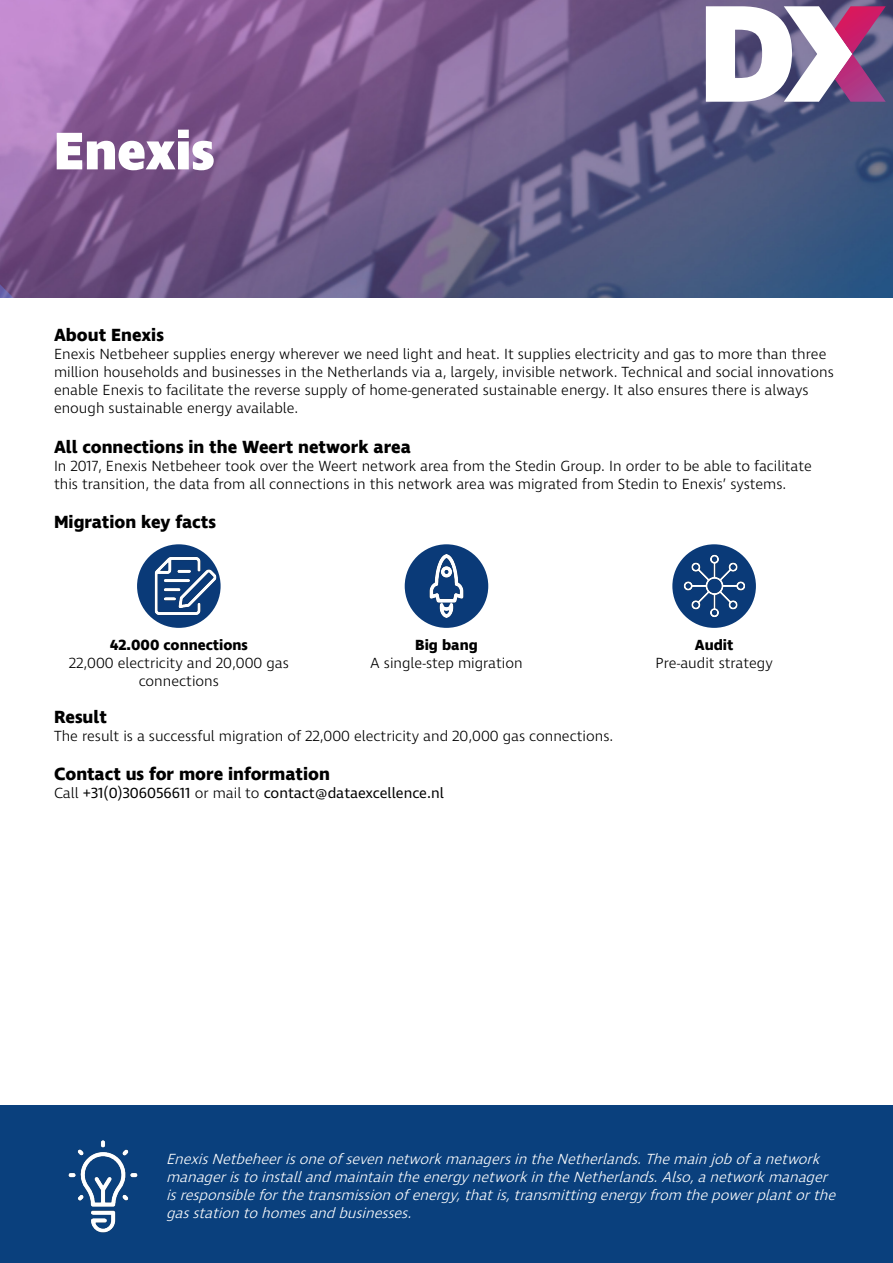
<style>
.page{position:relative;width:893px;height:1263px;background:#fff}
.page>*{position:absolute;margin:0;border:0;box-sizing:border-box;transform-origin:0 0}
.header1{font:800 54px "Ingra";color:#fff}
.header2{font:700 18px "Ingra";color:#000}
.header2-2{font:300 15px/18px "Ingra";color:#000}
.t1{font:italic 300 15px/18px "Ingra";color:#fff}
.t2{font:15px "Ingra";color:#000}
.t3{font:700 15px "Ingra";color:#000}
.s1{font-weight:300}
</style>
<div class="page">
<img style="left:0;top:0;width:893px;height:298px">
<div style="left:0;top:1106px;width:893px;height:157px;background:#0a407d"></div>
<img style="left:68px;top:1140px;width:70px;height:93px">
<div style="left:137px;top:544px;width:84px;height:84px;background:#0a3a78;border-radius:50%"></div>
<img style="left:154px;top:554px;width:62px;height:63px">
<div style="left:672px;top:544px;width:84px;height:84px;background:#0a3a78;border-radius:50%"></div>
<img style="left:683px;top:554px;width:62px;height:63px">
<div style="left:405px;top:544px;width:83px;height:84px;background:#0a3a78;border-radius:50%"></div>
<img style="left:415px;top:554px;width:62px;height:63px">
<svg style="left:706px;top:6px;width:180px;height:96px"></svg>
<p class="header1" style="left:54px;top:116px;width:162px">Enexis</p>
<p class="header2" style="left:54px;top:324px;width:111px">About Enexis</p>
<p class="header2-2" style="left:54px;top:346px;width:781px">Enexis Netbeheer supplies energy wherever we need light and heat. It supplies electricity and gas to more than three million households and businesses in the Netherlands via a, largely, invisible network. Technical and social innovations enable Enexis to facilitate the reverse supply of home-generated sustainable energy. It also ensures there is always enough sustainable energy available.</p>
<p class="header2" style="left:54px;top:435px;width:358px">All connections in the Weert network area</p>
<p class="header2-2" style="left:54px;top:457px;width:759px">In 2017, Enexis Netbeheer took over the Weert network area from the Stedin Group. In order to be able to facilitate this transition, the data from all connections in this network area was migrated from Stedin to Enexis’ systems.</p>
<p class="header2" style="left:54px;top:511px;width:163px">Migration key facts</p>
<p class="t3" style="left:110px;top:635px;width:140px">42.000 connections</p>
<p class="header2-2" style="left:69px;top:655px;width:221px;text-align:center">22,000 electricity and 20,000 gas connections</p>
<p class="t3" style="left:415px;top:635px;width:64px">Big bang</p>
<p class="header2-2" style="left:370px;top:655px;width:154px">A single-step migration</p>
<p class="header2" style="left:54px;top:705px;width:54px">Result</p>
<p class="header2-2" style="left:54px;top:727px;width:561px">The result is a successful migration of 22,000 electricity and 20,000 gas connections.</p>
<p class="header2" style="left:54px;top:763px;width:277px">Contact us for more information</p>
<p class="t2" style="left:54px;top:784px;width:391px"><span class="s1">Call</span> +31(0)306056611 <span class="s1">or mail to</span> contact@dataexcellence.nl</p>
<p class="t3" style="left:695px;top:635px;width:40px">Audit</p>
<p class="header2-2" style="left:655px;top:655px;width:119px">Pre-audit strategy</p>
<p class="t1" style="left:166px;top:1151px;width:676px">EnexisNetbeheerisoneofsevennetworkmanagersintheNetherlands.Themainjobofanetwork manageristoinstallandmaintaintheenergynetworkintheNetherlands.Also,anetworkmanager isresponsibleforthetransmissionofenergy,thatis,transmittingenergyfrom thepowerplantorthe gasstationtohomesandbusinesses.</p>
</div>
